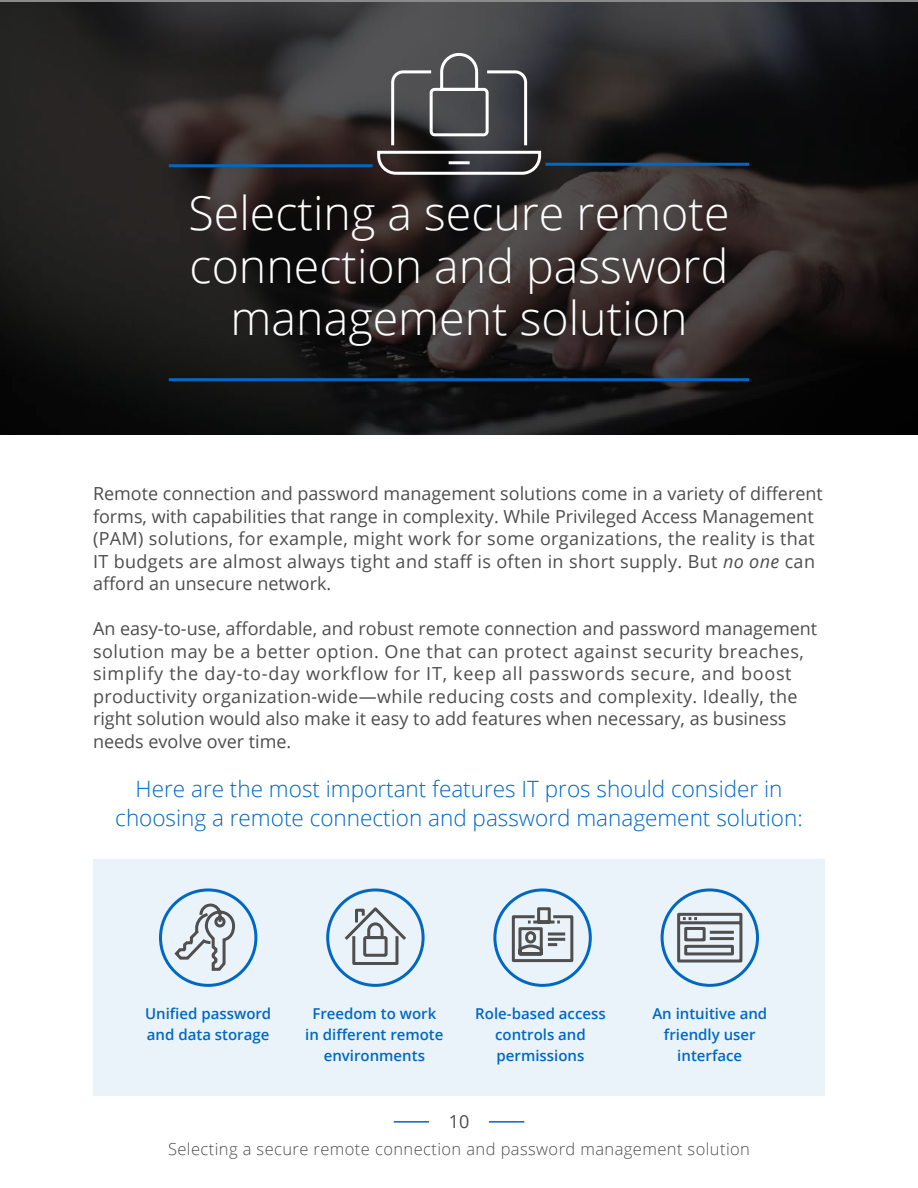
<style>
.page{position:relative;width:918px;height:1188px;background:#fff}
.page>*{position:absolute;margin:0;border:0;box-sizing:border-box;transform-origin:0 0}
.t1{font:300 46.5px/52.5px "Open Sans";color:#fff;text-align:center}
.t2{font:300 22.5px/28.5px "Open Sans";color:#0068c3;text-align:center}
.t3{font:18px/22.5px "Open Sans";letter-spacing:.02em;color:#4d4d4d}
.t4{font:18px/22.5px "Open Sans";color:#4d4d4d}
.t5{font:300 16.5px "Open Sans";letter-spacing:.025em;color:#4d4d4d}
.t6{font:600 15px/21px "Open Sans";color:#0068c3;text-align:center}
.s1{font-style:italic}
</style>
<div class="page">
<svg style="left:0;top:0;width:918px;height:435px;background:#232020"></svg>
<div style="left:93px;top:859px;width:732px;height:236px;background:#ebf3fa"></div>
<hr style="left:489px;top:1121px;width:35px;height:2px;background:#0068c3">
<hr style="left:394px;top:1121px;width:35px;height:2px;background:#0068c3">
<hr style="left:169px;top:378px;width:580px;height:3px;background:#0068c3">
<svg style="left:376px;top:51px;width:167px;height:125px;background:#535255"></svg>
<hr style="left:545px;top:163px;width:204px;height:3px;background:#0068c3">
<hr style="left:169px;top:164px;width:204px;height:3px;background:#0068c3">
<div style="left:326px;top:888px;width:99px;height:99px;border:3px solid #0068c3;border-radius:50%"></div>
<svg style="left:341px;top:905px;width:68px;height:60px"></svg>
<div style="left:493px;top:888px;width:99px;height:99px;border:3px solid #0068c3;border-radius:50%"></div>
<svg style="left:511px;top:907px;width:63px;height:56px"></svg>
<div style="left:661px;top:888px;width:98px;height:99px;border:3px solid #0068c3;border-radius:50%"></div>
<svg style="left:677px;top:912px;width:66px;height:51px"></svg>
<div style="left:159px;top:888px;width:98px;height:99px;border:3px solid #0068c3;border-radius:50%"></div>
<svg style="left:172px;top:902px;width:63px;height:70px"></svg>
<h1 class="t1" style="left:188px;top:186px;width:543px">Selecting a secure remote connection and password management solution</h1>
<p class="t4" style="left:93px;top:482px;width:731px">Remote connection and password management solutions come in a variety of different forms, with capabilities that range in complexity. While Privileged Access Management (PAM) solutions, for example, might work for some organizations, the reality is that IT budgets are almost always tight and staff is often in short supply. But <span class="s1">no one</span> can afford an unsecure network.</p>
<p class="t3" style="left:93px;top:617px;width:726px">An easy-to-use, affordable, and robust remote connection and password management solution may be a better option. One that can protect against security breaches, simplify the day-to-day workflow for IT, keep all passwords secure, and boost productivity organization-wide—while reducing costs and complexity. Ideally, the right solution would also make it easy to add features when necessary, as business needs evolve over time.</p>
<p class="t2" style="left:115px;top:774px;width:689px">Here are the most important features IT pros should consider in choosing a remote connection and password management solution:</p>
<p class="t6" style="left:145px;top:1003px;width:128px;text-align:left">Unified password and data storage</p>
<p class="t6" style="left:305px;top:1003px;width:140px">Freedom to work in different remote environments</p>
<p class="t6" style="left:475px;top:1003px;width:132px">Role-based access controls and permissions</p>
<p class="t6" style="left:652px;top:1003px;width:116px">An intuitive and friendly user interface</p>
<p class="t3" style="left:449px;top:1110px;width:22px">10</p>
<p class="t5" style="left:168px;top:1137px;width:583px">Selecting a secure remote connection and password management solution</p>
</div>
